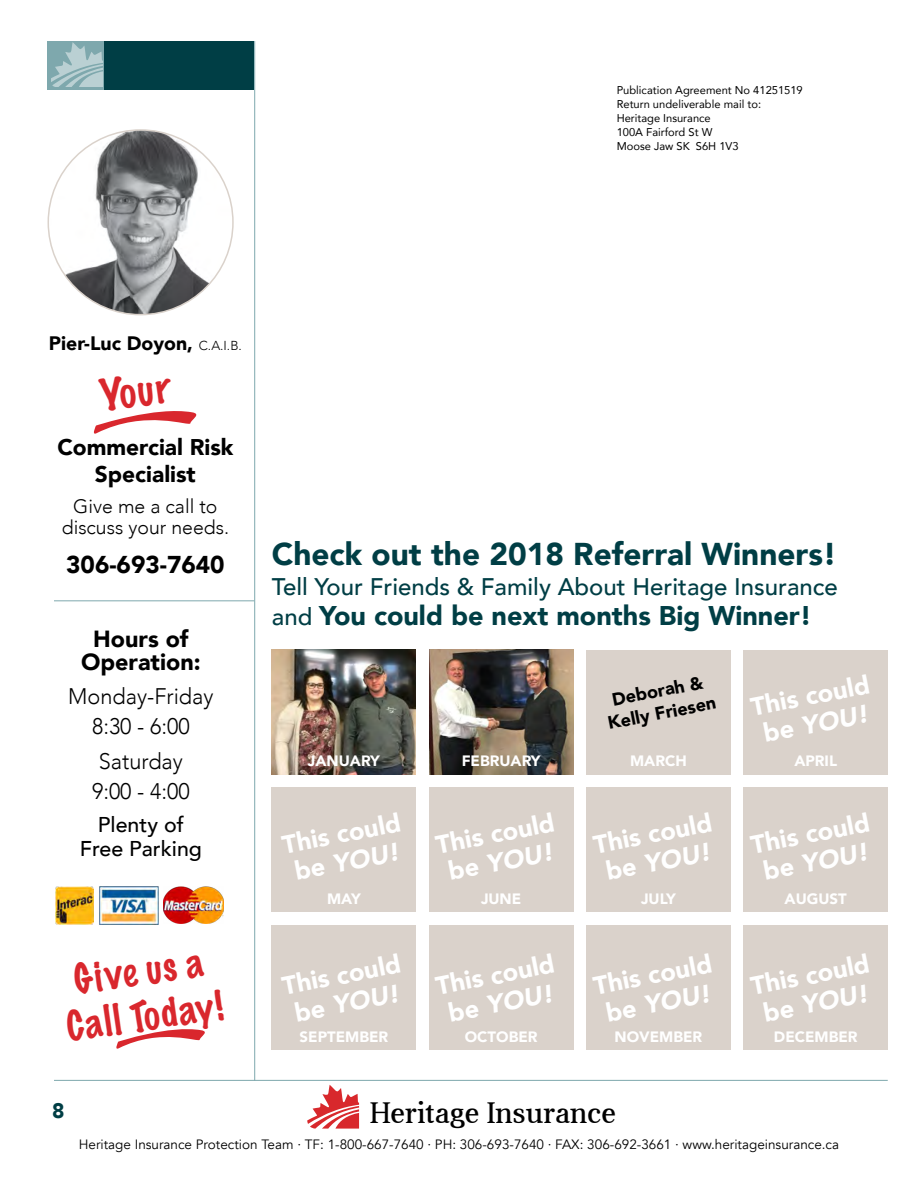
<style>
.page{position:relative;width:918px;height:1188px;background:#fff}
.page>*{position:absolute;margin:0;border:0;box-sizing:border-box;transform-origin:0 0}
.t1{font:100 39.6px "Marker Felt";color:#d9272d}
.t2{font:100 37.8px/45.5px "Marker Felt";color:#d9272d;text-align:center}
.t3{font:900 31.5px "Avenir";color:#003e45}
.t4{font:30.45px "Aver";color:#17181b}
.t5{font:900 27px "Avenir";color:#003e45}
.t6{font:900 25.5px/28.5px "Avenir";color:#fff}
.t7{font:900 24.3px "Avenir";color:#000}
.t8{font:500 24px "Avenir";color:#003e45}
.t9{font:900 23.25px/23.2px "Avenir";color:#000;text-align:center}
.t10{font:900 22.65px/27.3px "Avenir";color:#000;text-align:center}
.t11{font:300 22.5px "Avenir";color:#000}
.t12{font:500 21.3px/24px "Avenir";color:#000;text-align:center}
.t13{font:900 21px "Avenir";color:#003e45}
.t14{font:300 19.5px/21px "Avenir";color:#000;text-align:center}
.t15{font:900 19.5px "Avenir";color:#000}
.t16{font:900 18px/22.5px "Avenir";color:#000;text-align:center}
.t17{font:900 15px "Avenir";color:#fff}
.t18{font:13.5px "Avenir";color:#000}
.t19{font:11.25px "Avenir";color:#000}
.s1{font-weight:300;font-size:12.9px}
.s2{font-weight:500;font-size:24px}
.s3{font-style:italic}
</style>
<div class="page">
<hr style="left:54px;top:1080px;width:834px;height:1px;background:#7ea8ad">
<img style="left:99px;top:886px;width:60px;height:39px">
<img style="left:55px;top:887px;width:38px;height:38px">
<img style="left:163px;top:887px;width:61px;height:37px">
<hr style="left:54px;top:600px;width:200px;height:1px;background:#7ea8ad">
<div style="left:48px;top:41px;width:206px;height:48px;background:#003e45"></div>
<div style="left:48px;top:41px;width:56px;height:48px;background:#7ea8ad"></div>
<svg style="left:51px;top:42px;width:52px;height:45px"></svg>
<hr style="left:254px;top:41px;width:1px;height:1040px;background:#7ea8ad">
<svg style="left:116px;top:1029px;width:89px;height:20px"></svg>
<svg style="left:93px;top:411px;width:104px;height:23px"></svg>
<img style="left:272px;top:650px;width:144px;height:124px">
<img style="left:429px;top:650px;width:144px;height:124px">
<div style="left:586px;top:650px;width:144px;height:124px;background:#dad2cb"></div>
<div style="left:744px;top:650px;width:144px;height:124px;background:#dad2cb"></div>
<div style="left:272px;top:787px;width:144px;height:125px;background:#dad2cb"></div>
<div style="left:429px;top:787px;width:144px;height:125px;background:#dad2cb"></div>
<div style="left:586px;top:787px;width:144px;height:125px;background:#dad2cb"></div>
<div style="left:744px;top:787px;width:144px;height:125px;background:#dad2cb"></div>
<div style="left:272px;top:925px;width:144px;height:125px;background:#dad2cb"></div>
<div style="left:429px;top:925px;width:144px;height:125px;background:#dad2cb"></div>
<div style="left:586px;top:925px;width:144px;height:125px;background:#dad2cb"></div>
<div style="left:744px;top:925px;width:144px;height:125px;background:#dad2cb"></div>
<img style="left:48px;top:130px;width:185px;height:185px;border-radius:92px">
<svg style="left:307px;top:1085px;width:52px;height:44px"></svg>
<p class="t19" style="left:617px;top:81px;width:188px">Publication Agreement No 41251519</p>
<p class="t19" style="left:617px;top:95px;width:146px">Return undeliverable mail to:</p>
<p class="t19" style="left:617px;top:109px;width:96px">Heritage Insurance</p>
<p class="t19" style="left:617px;top:123px;width:97px">100A Fairford St W</p>
<p class="t19" style="left:617px;top:137px;width:123px">Moose Jaw SK S6H 1V3</p>
<p class="t15" style="left:49px;top:326px;width:194px">Pier-Luc Doyon, <span class="s1">C.A.I.B.</span></p>
<p class="t1" style="left:95px;top:365px;width:73px;rotate:-8deg">Your</p>
<p class="t10" style="left:57px;top:433px;width:178px">Commercial Risk<br>Specialist</p>
<p class="t14" style="left:62px;top:496px;width:169px">Give me a call to discuss your needs.</p>
<p class="t7" style="left:66px;top:544px;width:160px">306-693-7640</p>
<p class="t9" style="left:81px;top:627px;width:121px">Hours of<br>Operation:</p>
<p class="t11" style="left:68px;top:683px;width:147px">Monday-Friday</p>
<p class="t11" style="left:92px;top:713px;width:99px">8:30 - 6:00</p>
<p class="t11" style="left:99px;top:748px;width:86px">Saturday</p>
<p class="t11" style="left:92px;top:778px;width:99px">9:00 - 4:00</p>
<p class="t12" style="left:80px;top:811px;width:124px">Plenty of<br>Free Parking</p>
<p class="t2" style="left:57px;top:958px;width:159px;rotate:-8deg">Give us a<br>Call Today!</p>
<p class="t3" style="left:272px;top:527px;width:567px">Check out the 2018 Referral Winners!</p>
<p class="t8" style="left:272px;top:566px;width:567px">Tell Your Friends &amp; Family About Heritage Insurance</p>
<p class="t5" style="left:272px;top:593px;width:542px"><span class="s2">and</span> You could be next months Big Winner!</p>
<p class="t16" style="left:601px;top:690px;width:112px;rotate:-11deg">Deborah &amp;<br>Kelly Friesen</p>
<p class="t6" style="left:748px;top:692px;width:122px;rotate:-11deg">This could be <span class="s3">YOU!</span></p>
<p class="t17" style="left:308px;top:748px;width:73px">JANUARY</p>
<p class="t17" style="left:462px;top:748px;width:80px">FEBRUARY</p>
<p class="t17" style="left:630px;top:748px;width:58px">MARCH</p>
<p class="t17" style="left:794px;top:748px;width:44px">APRIL</p>
<p class="t6" style="left:280px;top:830px;width:122px;rotate:-11deg">This could be <span class="s3">YOU!</span></p>
<p class="t6" style="left:433px;top:830px;width:122px;rotate:-11deg">This could be <span class="s3">YOU!</span></p>
<p class="t6" style="left:591px;top:830px;width:122px;rotate:-11deg">This could be <span class="s3">YOU!</span></p>
<p class="t6" style="left:748px;top:830px;width:122px;rotate:-11deg">This could be <span class="s3">YOU!</span></p>
<p class="t17" style="left:327px;top:886px;width:35px">MAY</p>
<p class="t17" style="left:481px;top:886px;width:42px">JUNE</p>
<p class="t17" style="left:641px;top:886px;width:36px">JULY</p>
<p class="t17" style="left:785px;top:886px;width:64px">AUGUST</p>
<p class="t6" style="left:280px;top:972px;width:122px;rotate:-11deg">This could be <span class="s3">YOU!</span></p>
<p class="t6" style="left:433px;top:972px;width:122px;rotate:-11deg">This could be <span class="s3">YOU!</span></p>
<p class="t6" style="left:591px;top:972px;width:122px;rotate:-11deg">This could be <span class="s3">YOU!</span></p>
<p class="t6" style="left:748px;top:972px;width:122px;rotate:-11deg">This could be <span class="s3">YOU!</span></p>
<p class="t17" style="left:300px;top:1024px;width:90px">SEPTEMBER</p>
<p class="t17" style="left:465px;top:1024px;width:74px">OCTOBER</p>
<p class="t17" style="left:615px;top:1024px;width:89px">NOVEMBER</p>
<p class="t17" style="left:774px;top:1024px;width:85px">DECEMBER</p>
<p class="t13" style="left:52px;top:1093px;width:14px">8</p>
<p class="t4" style="left:370px;top:1097px;width:250px">Heritage Insurance</p>
<p class="t18" style="left:79px;top:1136px;width:762px">Heritage Insurance Protection Team · TF: 1-800-667-7640 · PH: 306-693-7640 · FAX: 306-692-3661 · www.heritageinsurance.ca</p>
</div>
